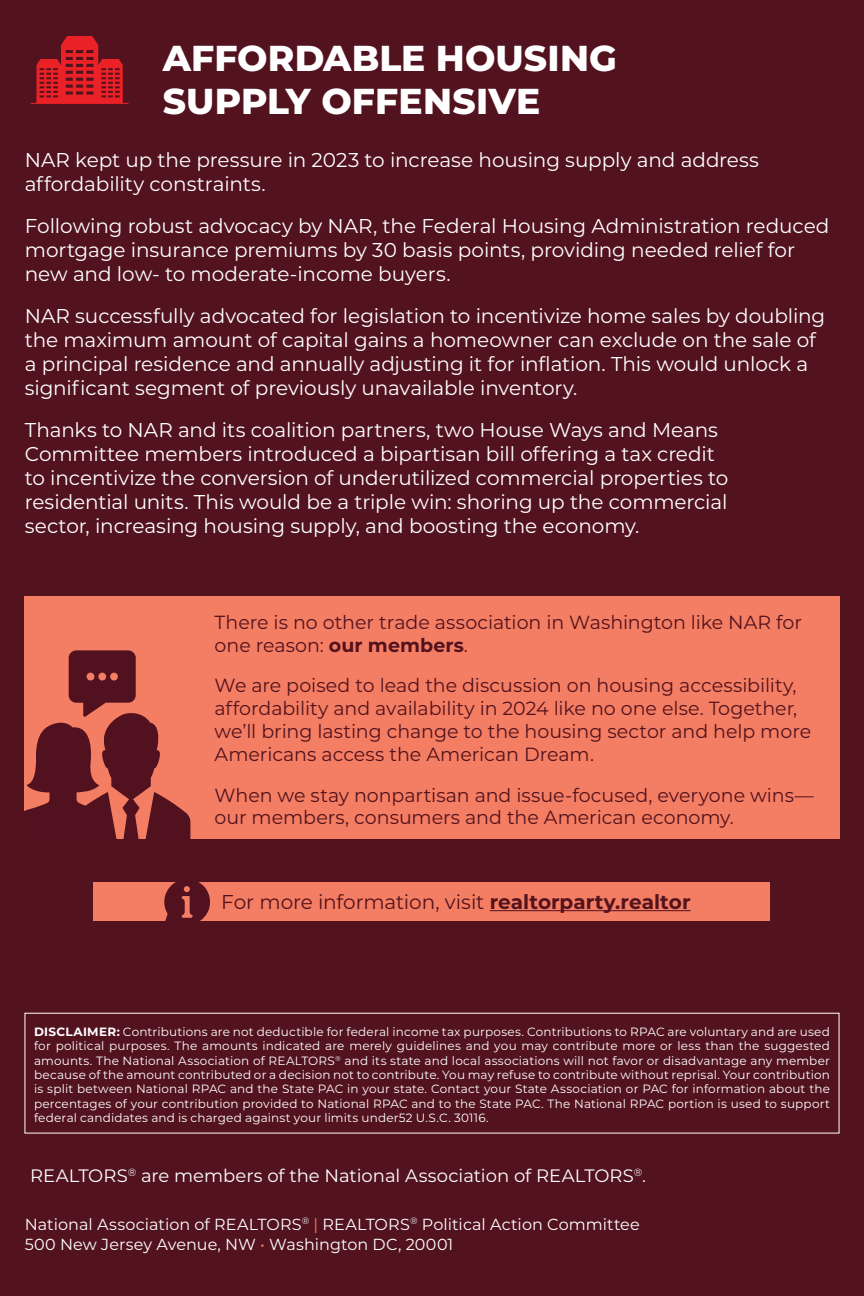
<style>
.page{position:relative;width:864px;height:1296px;background:#52121e}
.page>*{position:absolute;margin:0;border:0;box-sizing:border-box;transform-origin:0 0}
.t1{font:800 36px/43.2px "Montserrat";letter-spacing:.005em;color:#fff}
.t2{font:20px/24px "Montserrat";letter-spacing:-.005em;color:#fff}
.t3{font:20px "Montserrat";letter-spacing:-.005em;color:#52121e}
.t4{font:19px/22.8px "Montserrat";color:#52121e}
.t5{font:18px "Montserrat";color:#fff}
.t6{font:16px/20px "Montserrat";letter-spacing:.005em;color:#fff}
.t7{font:12px/14.4px "Montserrat";letter-spacing:.015em;color:#fff;text-align:justify}
.s1{font-weight:700}
.s2{color:#f47e63}
</style>
<div class="page">
<div style="left:94px;top:882px;width:676px;height:38px;background:#f47e63"></div>
<hr style="left:490px;top:910px;width:201px;height:1px;background:#52121e">
<svg style="left:164px;top:882px;width:47px;height:39px"></svg>
<svg style="left:31px;top:36px;width:98px;height:68px"></svg>
<div style="left:24px;top:596px;width:815px;height:243px;background:#f47e63"></div>
<svg style="left:25px;top:650px;width:165px;height:189px"></svg>
<h1 class="t1" style="left:163px;top:34px;width:456px">AFFORDABLE HOUSING<br>SUPPLY OFFENSIVE</h1>
<p class="t2" style="left:25px;top:147px;width:736px">NAR kept up the pressure in 2023 to increase housing supply and address affordability constraints.</p>
<p class="t2" style="left:25px;top:213px;width:806px">Following robust advocacy by NAR, the Federal Housing Administration reduced mortgage insurance premiums by 30 basis points, providing needed relief for new and low- to moderate-income buyers.</p>
<p class="t2" style="left:25px;top:303px;width:802px">NAR successfully advocated for legislation to incentivize home sales by doubling the maximum amount of capital gains a homeowner can exclude on the sale of a principal residence and annually adjusting it for inflation. This would unlock a significant segment of previously unavailable inventory.</p>
<p class="t2" style="left:25px;top:417px;width:705px">Thanks to NAR and its coalition partners, two House Ways and Means Committee members introduced a bipartisan bill offering a tax credit to incentivize the conversion of underutilized commercial properties to residential units. This would be a triple win: shoring up the commercial sector, increasing housing supply, and boosting the economy.</p>
<p class="t4" style="left:215px;top:610px;width:589px">There is no other trade association in Washington like NAR for one reason: <span class="s1">our members</span>.</p>
<p class="t4" style="left:215px;top:674px;width:598px">We are poised to lead the discussion on housing accessibility, affordability and availability in 2024 like no one else. Together, we’ll bring lasting change to the housing sector and help more Americans access the American Dream.</p>
<p class="t4" style="left:215px;top:783px;width:601px">When we stay nonpartisan and issue-focused, everyone wins— our members, consumers and the American economy.</p>
<p class="t3" style="left:221px;top:888px;width:471px">For more information, visit <span class="s1">realtorparty.realtor</span></p>
<p class="t7" style="left:34px;top:1024px;width:798px"><span class="s1">DISCLAIMER:</span> Contributions are not deductible for federal income tax purposes. Contributions to RPAC are voluntary and are used for political purposes. The amounts indicated are merely guidelines and you may contribute more or less than the suggested amounts. The National Association of REALTORS<sup>®</sup> and its state and local associations will not favor or disadvantage any member because of the amount contributed or a decision not to contribute. You may refuse to contribute without reprisal. Your contribution is split between National RPAC and the State PAC in your state. Contact your State Association or PAC for information about the percentages of your contribution provided to National RPAC and to the State PAC. The National RPAC portion is used to support federal candidates and is charged against your limits under52 U.S.C. 30116.</p>
<p class="t5" style="left:30px;top:1164px;width:618px">REALTORS<sup>®</sup> are members of the National Association of REALTORS<sup>®</sup>.</p>
<p class="t6" style="left:25px;top:1213px;width:617px">National Association of REALTORS<sup>®</sup> <span class="s2">|</span> REALTORS<sup>®</sup> Political Action Committee<br>500 New Jersey Avenue, NW <span class="s2">•</span> Washington DC, 20001</p>
</div>
